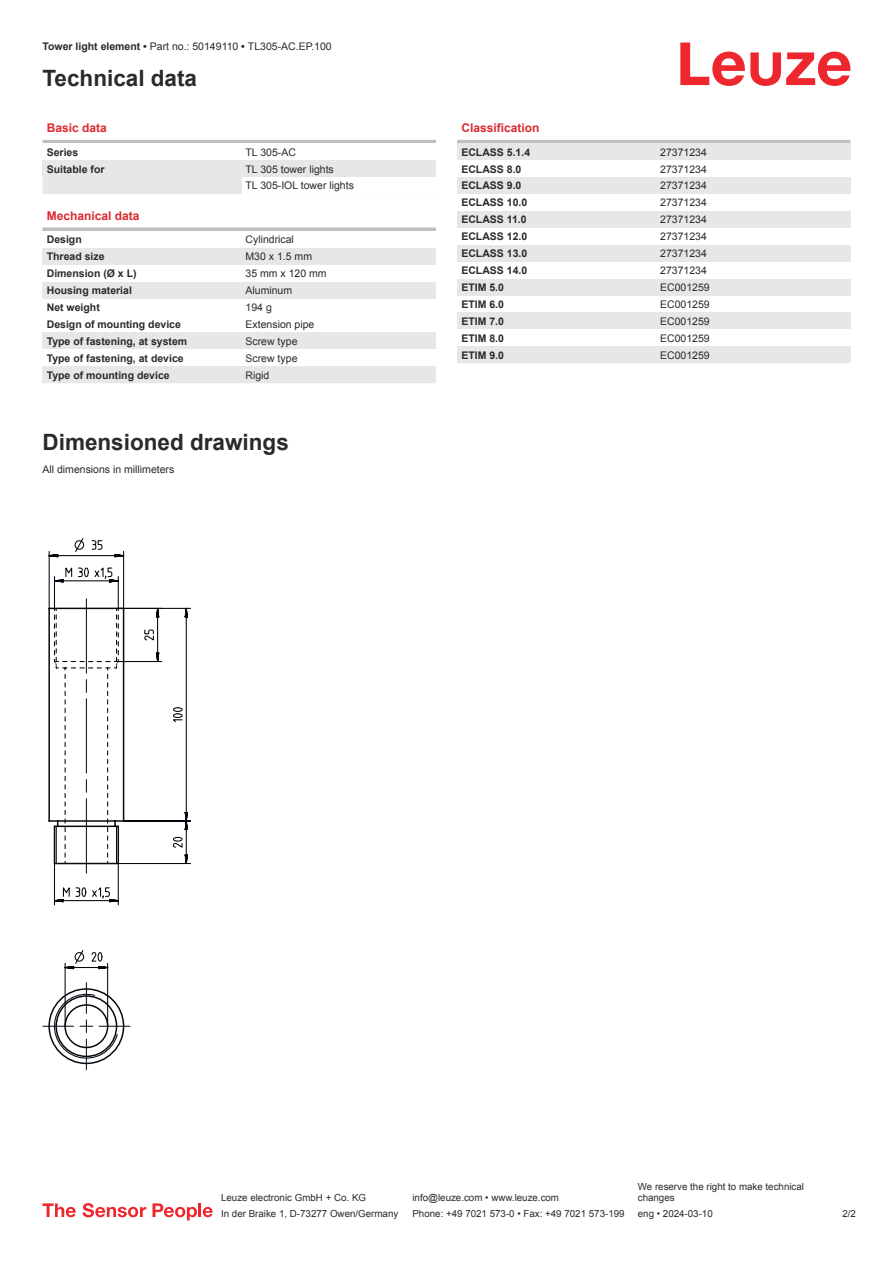
<style>
.page{position:relative;width:893px;height:1263px;background:#fff}
.page>*{position:absolute;margin:0;border:0;box-sizing:border-box;transform-origin:0 0}
.t1{font:700 22.5px "Arial";color:#2b292a}
.t2{font:700 12px "Arial";color:#db2a30}
.t3{font:10.5px/17px "Arial";color:#2b292a}
.t4{font:700 10.5px "Arial";color:#2b292a}
.t5{font:9.75px/11.7px "Arial";color:#2b292a}
.s1{font-weight:700}
</style>
<div class="page">
<svg style="left:680px;top:43px;width:170px;height:43px"></svg>
<div style="left:43px;top:177px;width:199px;height:17px;background:#e6e7e9"></div>
<hr style="left:43px;top:140px;width:393px;height:3px;background:#bdbfc1">
<div style="left:43px;top:160px;width:199px;height:17px;background:#e6e7e9"></div>
<div style="left:242px;top:160px;width:194px;height:17px;background:#e6e7e9"></div>
<svg style="left:43px;top:227px;width:393px;height:4px;background:#c4c6c8"></svg>
<div style="left:43px;top:248px;width:199px;height:17px;background:#e6e7e9"></div>
<div style="left:242px;top:248px;width:194px;height:17px;background:#e6e7e9"></div>
<div style="left:43px;top:282px;width:199px;height:17px;background:#e6e7e9"></div>
<div style="left:242px;top:282px;width:194px;height:17px;background:#e6e7e9"></div>
<div style="left:43px;top:332px;width:199px;height:17px;background:#e6e7e9"></div>
<div style="left:242px;top:332px;width:194px;height:17px;background:#e6e7e9"></div>
<div style="left:43px;top:366px;width:199px;height:17px;background:#e6e7e9"></div>
<div style="left:242px;top:366px;width:194px;height:17px;background:#e6e7e9"></div>
<hr style="left:457px;top:140px;width:393px;height:3px;background:#bdbfc1">
<div style="left:457px;top:143px;width:200px;height:17px;background:#e6e7e9"></div>
<div style="left:657px;top:143px;width:193px;height:17px;background:#e6e7e9"></div>
<div style="left:457px;top:177px;width:200px;height:17px;background:#e6e7e9"></div>
<div style="left:657px;top:177px;width:193px;height:17px;background:#e6e7e9"></div>
<div style="left:457px;top:211px;width:200px;height:17px;background:#e6e7e9"></div>
<div style="left:657px;top:211px;width:193px;height:17px;background:#e6e7e9"></div>
<div style="left:457px;top:245px;width:200px;height:17px;background:#e6e7e9"></div>
<div style="left:657px;top:245px;width:193px;height:17px;background:#e6e7e9"></div>
<div style="left:457px;top:279px;width:200px;height:17px;background:#e6e7e9"></div>
<div style="left:657px;top:279px;width:193px;height:17px;background:#e6e7e9"></div>
<div style="left:457px;top:312px;width:200px;height:17px;background:#e6e7e9"></div>
<div style="left:657px;top:312px;width:193px;height:17px;background:#e6e7e9"></div>
<div style="left:457px;top:346px;width:200px;height:17px;background:#e6e7e9"></div>
<div style="left:657px;top:346px;width:193px;height:17px;background:#e6e7e9"></div>
<svg style="left:43px;top:1203px;width:33px;height:14px"></svg>
<svg style="left:83px;top:1203px;width:63px;height:14px"></svg>
<svg style="left:153px;top:1203px;width:44px;height:17px"></svg>
<hr style="left:198px;top:1203px;width:3px;height:14px;background:#ed272d">
<svg style="left:203px;top:1207px;width:10px;height:10px"></svg>
<hr style="left:86px;top:1039px;width:1px;height:31px;background:#03080e">
<hr style="left:43px;top:1026px;width:31px;height:1px;background:#03080e">
<svg style="left:48px;top:1027px;width:77px;height:38px"></svg>
<svg style="left:48px;top:538px;width:143px;height:489px"></svg>
<p class="t3" style="left:43px;top:39px;width:291px"><span class="s1">Tower light element •</span> Part no.: 50149110 <span class="s1">•</span> TL305-AC.EP.100</p>
<h1 class="t1" style="left:43px;top:69px;width:156px">Technical data</h1>
<p class="t2" style="left:47px;top:123px;width:62px">Basic data</p>
<p class="t4" style="left:47px;top:148px;width:33px">Series</p>
<p class="t3" style="left:246px;top:144px;width:52px">TL 305-AC</p>
<p class="t4" style="left:47px;top:165px;width:59px">Suitable for</p>
<p class="t3" style="left:246px;top:161px;width:110px">TL 305 tower lights<br>TL 305-IOL tower lights</p>
<p class="t2" style="left:47px;top:211px;width:94px">Mechanical data</p>
<p class="t4" style="left:47px;top:235px;width:37px">Design</p>
<p class="t3" style="left:246px;top:232px;width:50px">Cylindrical</p>
<p class="t4" style="left:47px;top:252px;width:59px">Thread size</p>
<p class="t3" style="left:246px;top:249px;width:68px">M30 x 1.5 mm</p>
<p class="t4" style="left:47px;top:269px;width:91px">Dimension (Ø x L)</p>
<p class="t3" style="left:246px;top:266px;width:83px">35 mm x 120 mm</p>
<p class="t4" style="left:47px;top:286px;width:87px">Housing material</p>
<p class="t3" style="left:246px;top:283px;width:48px">Aluminum</p>
<p class="t4" style="left:47px;top:303px;width:55px">Net weight</p>
<p class="t3" style="left:246px;top:300px;width:28px">194 g</p>
<p class="t4" style="left:47px;top:320px;width:136px">Design of mounting device</p>
<p class="t3" style="left:246px;top:317px;width:70px">Extension pipe</p>
<p class="t4" style="left:47px;top:337px;width:142px">Type of fastening, at system</p>
<p class="t3" style="left:246px;top:333px;width:53px">Screw type</p>
<p class="t4" style="left:47px;top:354px;width:138px">Type of fastening, at device</p>
<p class="t3" style="left:246px;top:350px;width:53px">Screw type</p>
<p class="t4" style="left:47px;top:371px;width:124px">Type of mounting device</p>
<p class="t3" style="left:246px;top:367px;width:25px">Rigid</p>
<h1 class="t1" style="left:43px;top:433px;width:248px">Dimensioned drawings</h1>
<p class="t3" style="left:43px;top:462px;width:133px">All dimensions in millimeters</p>
<p class="t2" style="left:461px;top:123px;width:80px">Classification</p>
<p class="t4" style="left:461px;top:148px;width:70px">ECLASS 5.1.4</p>
<p class="t3" style="left:660px;top:144px;width:48px">27371234</p>
<p class="t4" style="left:461px;top:165px;width:62px">ECLASS 8.0</p>
<p class="t3" style="left:660px;top:161px;width:48px">27371234</p>
<p class="t4" style="left:461px;top:182px;width:62px">ECLASS 9.0</p>
<p class="t3" style="left:660px;top:178px;width:48px">27371234</p>
<p class="t4" style="left:461px;top:198px;width:67px">ECLASS 10.0</p>
<p class="t3" style="left:660px;top:195px;width:48px">27371234</p>
<p class="t4" style="left:461px;top:215px;width:67px">ECLASS 11.0</p>
<p class="t3" style="left:660px;top:212px;width:48px">27371234</p>
<p class="t4" style="left:461px;top:232px;width:67px">ECLASS 12.0</p>
<p class="t3" style="left:660px;top:229px;width:48px">27371234</p>
<p class="t4" style="left:461px;top:249px;width:67px">ECLASS 13.0</p>
<p class="t3" style="left:660px;top:246px;width:48px">27371234</p>
<p class="t4" style="left:461px;top:266px;width:67px">ECLASS 14.0</p>
<p class="t3" style="left:660px;top:263px;width:48px">27371234</p>
<p class="t4" style="left:461px;top:283px;width:44px">ETIM 5.0</p>
<p class="t3" style="left:660px;top:280px;width:51px">EC001259</p>
<p class="t4" style="left:461px;top:300px;width:44px">ETIM 6.0</p>
<p class="t3" style="left:660px;top:297px;width:51px">EC001259</p>
<p class="t4" style="left:461px;top:317px;width:44px">ETIM 7.0</p>
<p class="t3" style="left:660px;top:313px;width:51px">EC001259</p>
<p class="t4" style="left:461px;top:334px;width:44px">ETIM 8.0</p>
<p class="t3" style="left:660px;top:330px;width:51px">EC001259</p>
<p class="t4" style="left:461px;top:351px;width:44px">ETIM 9.0</p>
<p class="t3" style="left:660px;top:347px;width:51px">EC001259</p>
<p class="t5" style="left:221px;top:1193px;width:146px">Leuze electronic GmbH + Co. KG</p>
<p class="t5" style="left:412px;top:1193px;width:148px">info@leuze.com • www.leuze.com</p>
<p class="t5" style="left:638px;top:1181px;width:168px">We reserve the right to make technical changes</p>
<p class="t5" style="left:221px;top:1209px;width:179px">In der Braike 1, D-73277 Owen/Germany</p>
<p class="t5" style="left:412px;top:1209px;width:214px">Phone: +49 7021 573-0 • Fax: +49 7021 573-199</p>
<p class="t5" style="left:638px;top:1209px;width:76px">eng • 2024-03-10</p>
<p class="t5" style="left:842px;top:1209px;width:15px">2 /2</p>
</div>
